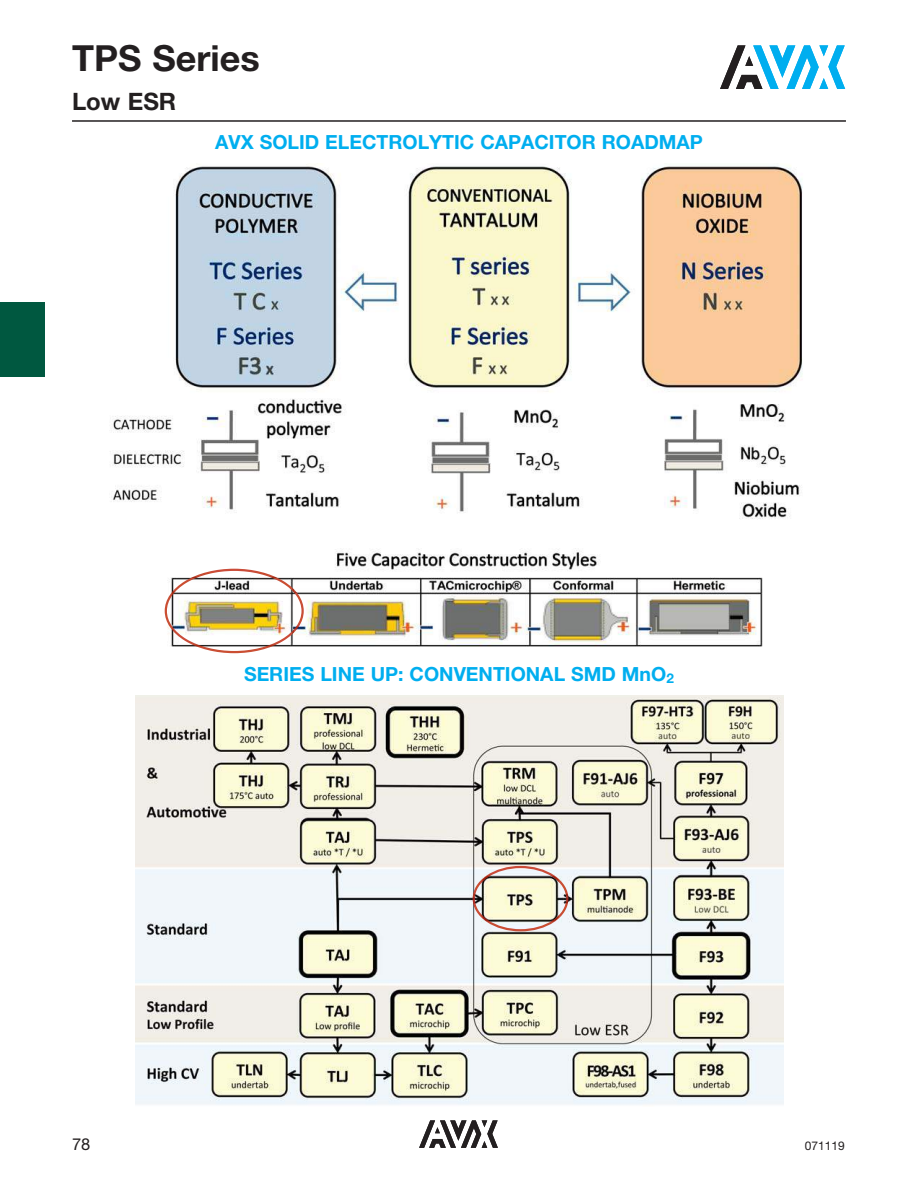
<style>
.page{position:relative;width:918px;height:1188px;background:#fff}
.page>*{position:absolute;margin:0;border:0;box-sizing:border-box;transform-origin:0 0}
.t1{font:700 36px "Helvetica Neue LT Std";color:#231f20}
.t2{font:700 24px "Helvetica Neue LT Std";color:#231f20}
.t3{font:700 19.5px "Helvetica Neue LT Std";color:#00aeef}
.t4{font:16.5px "Helvetica Neue LT Std";color:#231f20}
.t5{font:12px "Helvetica Neue LT Std";color:#231f20}
.s1{font-size:13.5px}
</style>
<div class="page">
<div style="left:0;top:302px;width:45px;height:74px;background:#005840"></div>
<svg style="left:720px;top:45px;width:125px;height:44px"></svg>
<svg style="left:419px;top:1120px;width:79px;height:28px"></svg>
<hr style="left:72px;top:120px;width:774px;height:2px;background:#231f20">
<img style="left:110px;top:165px;width:693px;height:489px">
<img style="left:136px;top:696px;width:648px;height:409px">
<img style="left:165px;top:569px;width:139px;height:84px">
<img style="left:473px;top:866px;width:95px;height:65px">
<h1 class="t1" style="left:72px;top:45px;width:189px">TPS Series</h1>
<p class="t2" style="left:72px;top:93px;width:106px">Low ESR</p>
<p class="t3" style="left:215px;top:135px;width:489px">AVX SOLID ELECTROLYTIC CAPACITOR ROADMAP</p>
<p class="t3" style="left:244px;top:667px;width:431px">SERIES LINE UP: CONVENTIONAL SMD MnO<span class="s1">2</span></p>
<p class="t4" style="left:72px;top:1138px;width:20px">78</p>
<p class="t5" style="left:805px;top:1141px;width:42px">071119</p>
</div>
